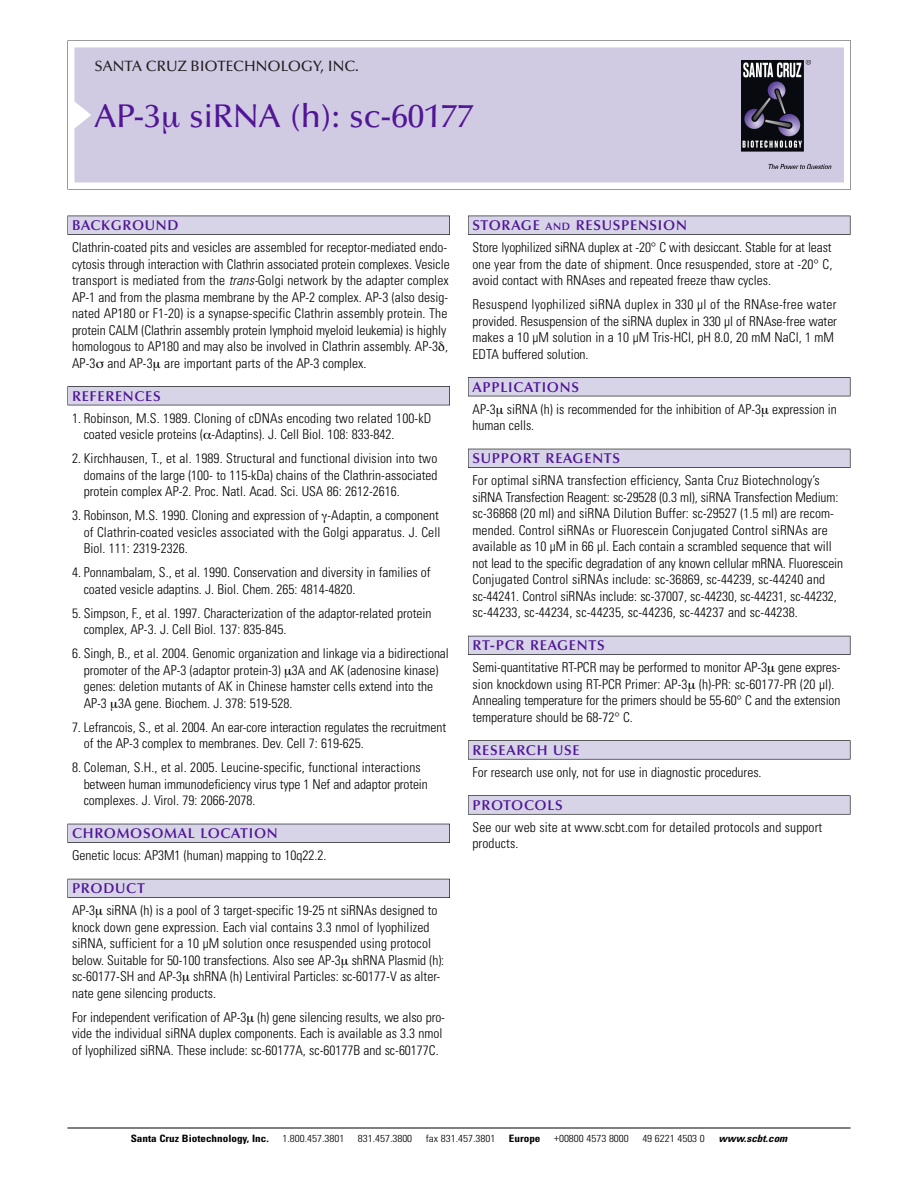
<style>
.page{position:relative;width:918px;height:1188px;background:#fff}
.page>*{position:absolute;margin:0;border:0;box-sizing:border-box;transform-origin:0 0}
.t1{font:500 33px "Optima";color:#511695}
.t2{font:500 15px "Optima";color:#231f20}
.t3{font:600 14.25px "Optima";letter-spacing:.05em;color:#511695}
.t4{font:300 condensed 13.5px/16.5px "Univers";color:#000}
.t5{font:300 condensed 10.2px "Univers";color:#000;scale:1.1 1}
.t6{font:700 condensed 10.2px "Univers";color:#000;scale:1.1 1}
.t7{font:italic 700 condensed 10.2px "Univers";color:#000;scale:1.1 1}
.s1{font-style:italic}
.s2{font-size:10.65px}
</style>
<div class="page">
<svg style="left:74px;top:41px;width:777px;height:148px"></svg>
<div style="left:74px;top:47px;width:770px;height:135px;background:#d1cae3"></div>
<img style="left:741px;top:60px;width:90px;height:108px">
<div style="left:68px;top:216px;width:382px;height:19px;background:#535256"></div>
<div style="left:68px;top:216px;width:381px;height:18px;background:#d7d4e8"></div>
<div style="left:68px;top:386px;width:382px;height:19px;background:#515155"></div>
<div style="left:68px;top:387px;width:381px;height:18px;background:#d7d4e8"></div>
<div style="left:68px;top:824px;width:382px;height:19px;background:#515057"></div>
<div style="left:68px;top:824px;width:381px;height:18px;background:#d7d4e8"></div>
<div style="left:68px;top:879px;width:382px;height:19px;background:#535259"></div>
<div style="left:68px;top:879px;width:381px;height:18px;background:#d7d4e8"></div>
<div style="left:468px;top:216px;width:382px;height:19px;background:#535256"></div>
<div style="left:468px;top:216px;width:382px;height:18px;background:#d7d4e8"></div>
<div style="left:468px;top:377px;width:382px;height:19px;background:#515155"></div>
<div style="left:468px;top:378px;width:382px;height:18px;background:#d7d4e8"></div>
<div style="left:468px;top:449px;width:382px;height:19px;background:#515057"></div>
<div style="left:468px;top:449px;width:382px;height:18px;background:#d7d4e8"></div>
<div style="left:468px;top:636px;width:382px;height:19px;background:#535259"></div>
<div style="left:468px;top:636px;width:382px;height:18px;background:#d7d4e8"></div>
<svg style="left:468px;top:740px;width:382px;height:20px"></svg>
<div style="left:468px;top:741px;width:382px;height:18px;background:#d7d4e8"></div>
<div style="left:468px;top:795px;width:382px;height:20px;background:#676767"></div>
<div style="left:468px;top:796px;width:382px;height:18px;background:#d7d4e8"></div>
<hr style="left:68px;top:1128px;width:782px;height:1px;background:#000">
<svg style="left:163px;top:112px;width:16px;height:22px"></svg>
<p class="t2" style="left:94px;top:60px;width:266px">SANTA CRUZ BIOTECHNOLOGY, INC.</p>
<p class="t1" style="left:94px;top:102px;width:381px">AP-3 siRNA (h): sc-60177</p>
<p class="t3" style="left:72px;top:219px;width:108px">BACKGROUND</p>
<p class="t4" style="left:72px;top:240px;width:379px">Clathrin-coated pits and vesicles are assembled for receptor-mediated endo&shy;cytosis through interaction with Clathrin associated protein complexes. Vesicle transport is mediated from the <span class="s1">trans-</span>Golgi network by the adapter complex AP-1 and from the plasma membrane by the AP-2 complex. AP-3 (also desig&shy;nated AP180 or F1-20) is a synapse-specific Clathrin assembly protein. The protein CALM (Clathrin assembly protein lymphoid myeloid leukemia) is highly homologous to AP180 and may also be involved in Clathrin assembly. AP-3 , AP-3 and AP-3 are important parts of the AP-3 complex.</p>
<p class="t3" style="left:72px;top:390px;width:90px">REFERENCES</p>
<p class="t4" style="left:84px;top:411px;width:349px;text-indent:-12px">1. Robinson, M.S. 1989. Cloning of cDNAs encoding two related 100-kD coated vesicle proteins ( -Adaptins). J. Cell Biol. 108: 833-842.</p>
<p class="t4" style="left:84px;top:451px;width:355px;text-align:justify;text-indent:-12px">2. Kirchhausen, T., et al. 1989. Structural and functional division into two domains of the large (100- to 115-kDa) chains of the Clathrin-associated protein complex AP-2. Proc. Natl. Acad. Sci. USA 86: 2612-2616.</p>
<p class="t4" style="left:84px;top:508px;width:358px;text-align:justify;text-indent:-12px">3. Robinson, M.S. 1990. Cloning and expression of -Adaptin, a component of Clathrin-coated vesicles associated with the Golgi apparatus. J. Cell Biol. 111: 2319-2326.</p>
<p class="t4" style="left:84px;top:565px;width:349px;text-indent:-12px">4. Ponnambalam, S., et al. 1990. Conservation and diversity in families of coated vesicle adaptins. J. Biol. Chem. 265: 4814-4820.</p>
<p class="t4" style="left:84px;top:606px;width:349px;text-indent:-12px">5. Simpson, F., et al. 1997. Characterization of the adaptor-related protein complex, AP-3. J. Cell Biol. 137: 835-845.</p>
<p class="t4" style="left:84px;top:646px;width:367px;text-indent:-12px">6. Singh, B., et al. 2004. Genomic organization and linkage via a bidirectional promoter of the AP-3 (adaptor protein-3) 3A and AK (adenosine kinase) genes: deletion mutants of AK in Chinese hamster cells extend into the AP-3 3A gene. Biochem. J. 378: 519-528.</p>
<p class="t4" style="left:84px;top:720px;width:364px;text-indent:-12px">7. Lefrancois, S., et al. 2004. An ear-core interaction regulates the recruitment of the AP-3 complex to membranes. Dev. Cell 7: 619-625.</p>
<p class="t4" style="left:84px;top:760px;width:346px;text-indent:-12px">8. Coleman, S.H., et al. 2005. Leucine-specific, functional interactions between human immunodeficiency virus type 1 Nef and adaptor protein complexes. J. Virol. 79: 2066-2078.</p>
<p class="t3" style="left:72px;top:827px;width:207px">CHROMOSOMAL LOCATION</p>
<p class="t4" style="left:72px;top:849px;width:256px">Genetic locus: AP3M1 (human) mapping to 10q22.2.</p>
<p class="t3" style="left:72px;top:882px;width:74px">PRODUCT</p>
<p class="t4" style="left:72px;top:904px;width:374px">AP-3 siRNA (h) is a pool of 3 target-specific 19-25 nt siRNAs designed to knock down gene expression. Each vial contains 3.3 nmol of lyophilized siRNA, sufficient for a 10 µM solution once resuspended using protocol below. Suitable for 50-100 transfections. Also see AP-3 shRNA Plasmid (h): sc-60177-SH and AP-3 shRNA (h) Lentiviral Particles: sc-60177-V as alter&shy;nate gene silencing products.</p>
<p class="t4" style="left:72px;top:1010px;width:374px">For independent verification of AP-3 (h) gene silencing results, we also pro&shy;vide the individual siRNA duplex components. Each is available as 3.3 nmol of lyophilized siRNA. These include: sc-60177A, sc-60177B and sc-60177C.</p>
<p class="t3" style="left:473px;top:219px;width:216px">STORAGE <span class="s2">AND</span> RESUSPENSION</p>
<p class="t4" style="left:473px;top:240px;width:361px;text-align:justify">Store lyophilized siRNA duplex at -20° C with desiccant. Stable for at least one year from the date of shipment. Once resuspended, store at -20° C, avoid contact with RNAses and repeated freeze thaw cycles.</p>
<p class="t4" style="left:473px;top:297px;width:366px">Resuspend lyophilized siRNA duplex in 330 µl of the RNAse-free water provided. Resuspension of the siRNA duplex in 330 µl of RNAse-free water makes a 10 µM solution in a 10 µM Tris-HCl, pH 8.0, 20 mM NaCl, 1 mM EDTA buffered solution.</p>
<p class="t3" style="left:473px;top:381px;width:108px">APPLICATIONS</p>
<p class="t4" style="left:473px;top:402px;width:366px">AP-3 siRNA (h) is recommended for the inhibition of AP-3 expression in human cells.</p>
<p class="t3" style="left:473px;top:452px;width:149px">SUPPORT REAGENTS</p>
<p class="t4" style="left:473px;top:474px;width:372px">For optimal siRNA transfection efficiency, Santa Cruz Biotechnology’s siRNA Transfection Reagent: sc-29528 (0.3 ml), siRNA Transfection Medium: sc-36868 (20 ml) and siRNA Dilution Buffer: sc-29527 (1.5 ml) are recom&shy;mended. Control siRNAs or Fluorescein Conjugated Control siRNAs are available as 10 µM in 66 µl. Each contain a scrambled sequence that will not lead to the specific degradation of any known cellular mRNA. Fluorescein Conjugated Control siRNAs include: sc-36869, sc-44239, sc-44240 and sc-44241. Control siRNAs include: sc-37007, sc-44230, sc-44231, sc-44232, sc-44233, sc-44234, sc-44235, sc-44236, sc-44237 and sc-44238.</p>
<p class="t3" style="left:473px;top:639px;width:134px">RT-PCR REAGENTS</p>
<p class="t4" style="left:473px;top:661px;width:370px">Semi-quantitative RT-PCR may be performed to monitor AP-3 gene expres&shy;sion knockdown using RT-PCR Primer: AP-3 (h)-PR: sc-60177-PR (20 µl).<br>Annealing temperature for the primers should be 55-60° C and the extension temperature should be 68-72° C.</p>
<p class="t3" style="left:473px;top:744px;width:109px">RESEARCH USE</p>
<p class="t4" style="left:473px;top:765px;width:291px">For research use only, not for use in diagnostic procedures.</p>
<p class="t3" style="left:473px;top:799px;width:92px">PROTOCOLS</p>
<p class="t4" style="left:473px;top:820px;width:351px">See our web site at www.scbt.com for detailed protocols and support products.</p>
<p class="t6" style="left:131px;top:1135px;width:127px">Santa Cruz Biotechnology, Inc.</p>
<p class="t5" style="left:282px;top:1135px;width:58px">1.800.457.3801</p>
<p class="t5" style="left:358px;top:1135px;width:51px">831.457.3800</p>
<p class="t5" style="left:426px;top:1135px;width:65px">fax 831.457.3801</p>
<p class="t6" style="left:509px;top:1135px;width:30px">Europe</p>
<p class="t5" style="left:554px;top:1135px;width:69px">+00800 4573 8000</p>
<p class="t5" style="left:642px;top:1135px;width:58px">49 6221 4503 0</p>
<p class="t7" style="left:719px;top:1135px;width:66px">www.scbt.com</p>
</div>
